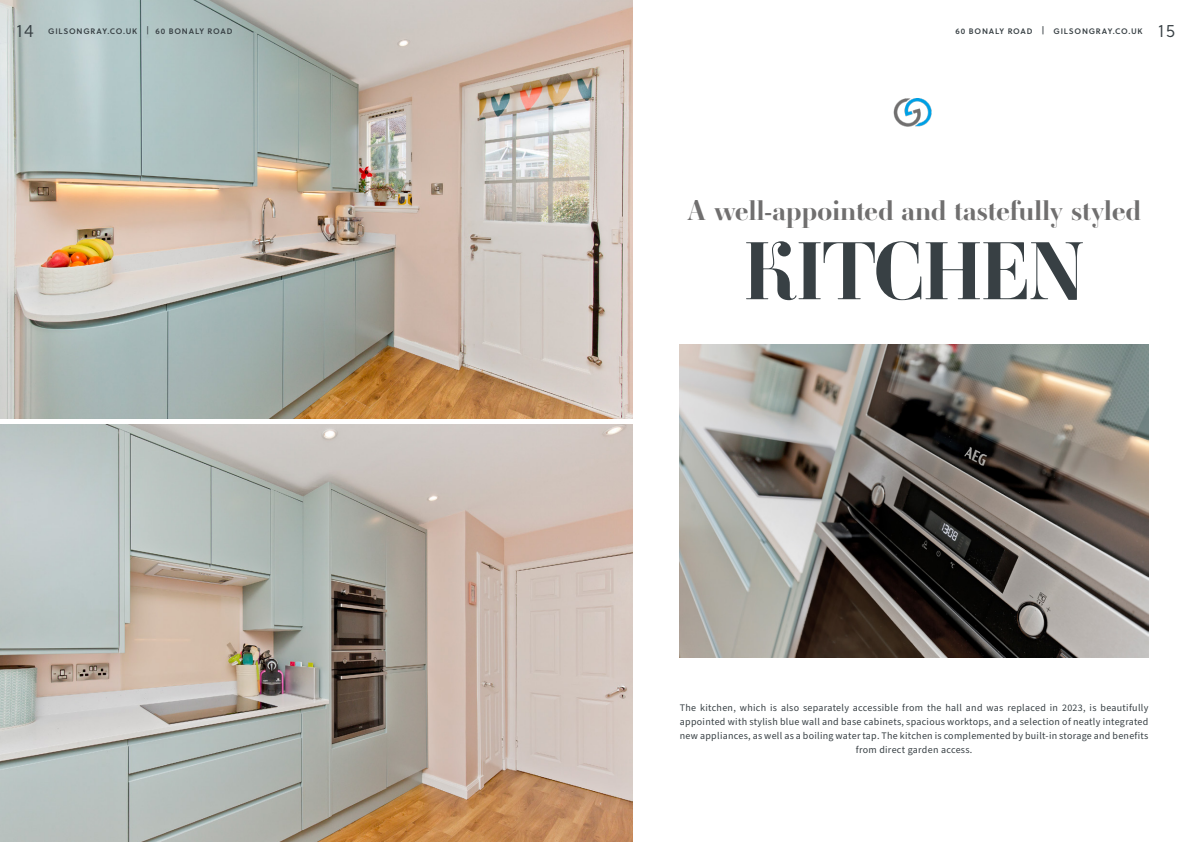
<style>
.page{position:relative;width:1191px;height:842px;background:#fff}
.page>*{position:absolute;margin:0;border:0;box-sizing:border-box;transform-origin:0 0}
.t1{font:700 80.7px "Ambroise Std";letter-spacing:-.02em;color:#384044}
.t2{font:700 28px "Ambroise Std";letter-spacing:.01em;color:#706f6f}
.t3{font:300 18px "Soleil";color:#384044}
.t4{font:10px/14px "Source Sans Pro";letter-spacing:.03em;color:#384044;text-align:center}
.t5{font:8px "Soleil Sb";letter-spacing:.1em;color:#384044}
.s1{font-family:"Soleil"}
</style>
<div class="page">
<img style="left:0;top:0;width:632px;height:419px">
<img style="left:0;top:424px;width:632px;height:418px">
<img style="left:680px;top:345px;width:468px;height:312px">
<img style="left:893px;top:98px;width:39px;height:29px">
<h3 class="t3" style="left:16px;top:18px;width:19px">14</h3>
<p class="t5" style="left:48px;top:25px;width:186px">GILSONGRAY.CO.UK <span class="s1">|</span> 60 BONALY ROAD</p>
<p class="t5" style="left:955px;top:25px;width:189px">60 BONALY ROAD | GILSONGRAY.CO.UK</p>
<h3 class="t3" style="left:1158px;top:18px;width:18px">15</h3>
<p class="t2" style="left:687px;top:192px;width:455px">A well-appointed and tastefully styled</p>
<p class="t1" style="left:743px;top:220px;width:342px">KITCHEN</p>
<p class="t4" style="left:680px;top:701px;width:470px">The kitchen, which is also separately accessible from the hall and was replaced in 2023, is beautifully appointed with stylish blue wall and base cabinets, spacious worktops, and a selection of neatly integrated new appliances, as well as a boiling water tap. The kitchen is complemented by built-in storage and benefits from direct garden access.</p>
</div>
